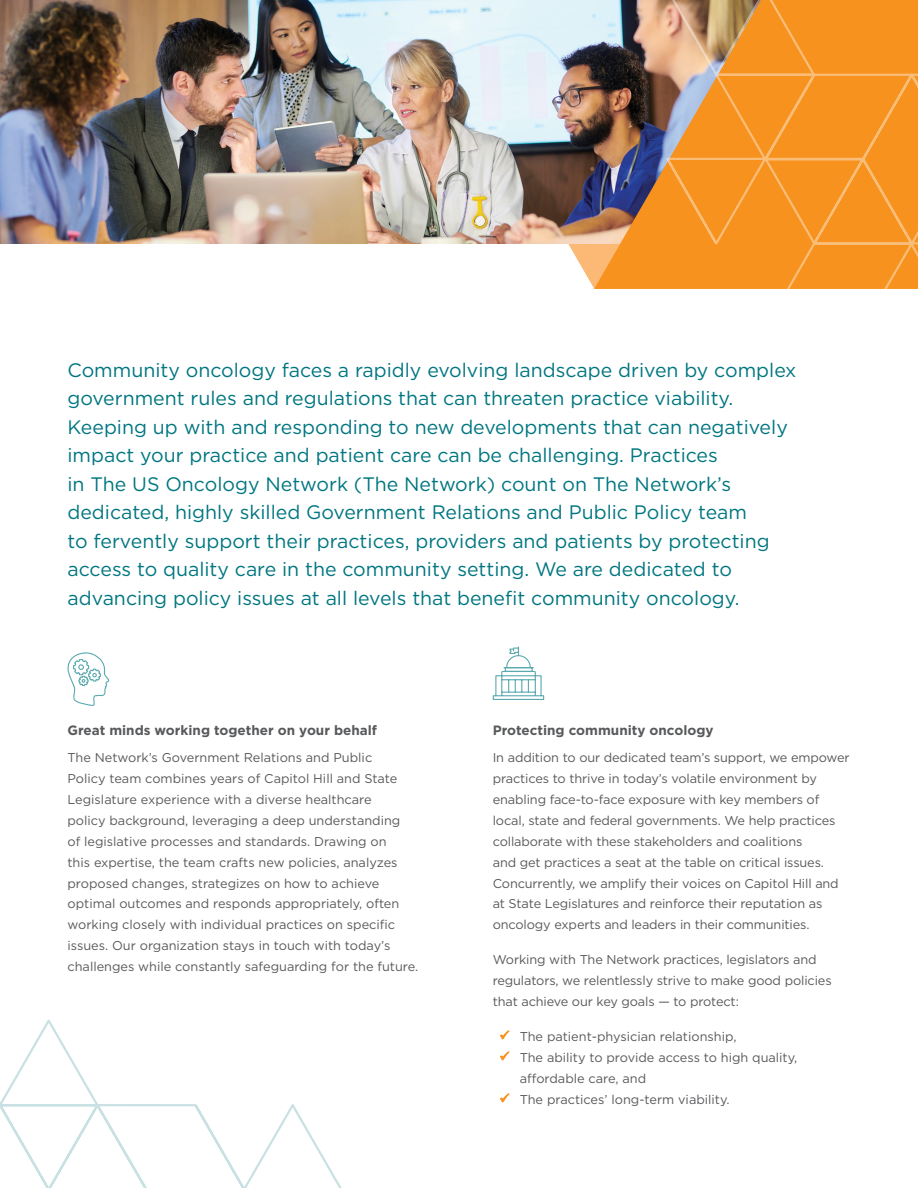
<style>
.page{position:relative;width:918px;height:1188px;background:#fff}
.page>*{position:absolute;margin:0;border:0;box-sizing:border-box;transform-origin:0 0}
.t1{font:19.5px/28.5px "Gotham";color:#007680}
.t2{font:700 13.5px "Gotham";color:#58595b}
.t3{font:12.75px/21px "Gotham";letter-spacing:-.01em;color:#58595b}
</style>
<div class="page">
<svg style="left:67px;top:652px;width:42px;height:54px"></svg>
<svg style="left:492px;top:646px;width:53px;height:54px"></svg>
<svg style="left:427px;top:243px;width:167px;height:45px"></svg>
<img style="left:0;top:0;width:594px;height:243px">
<img style="left:594px;top:0;width:70px;height:289px">
<svg style="left:664px;top:0;width:254px;height:289px;background:#f0962f"></svg>
<svg style="left:0;top:1019px;width:342px;height:169px"></svg>
<p class="t1" style="left:68px;top:355px;width:731px">Community oncology faces a rapidly evolving landscape driven by complex government rules and regulations that can threaten practice viability.<br>Keeping up with and responding to new developments that can negatively impact your practice and patient care can be challenging. Practices<br>in The US Oncology Network (The Network) count on The Network’s dedicated, highly skilled Government Relations and Public Policy team<br>to fervently support their practices, providers and patients by protecting access to quality care in the community setting. We are dedicated to advancing policy issues at all levels that benefit community oncology.</p>
<p class="t2" style="left:68px;top:721px;width:311px">Great minds working together on your behalf</p>
<p class="t3" style="left:68px;top:746px;width:352px">The Network’s Government Relations and Public<br>Policy team combines years of Capitol Hill and State Legislature experience with a diverse healthcare<br>policy background, leveraging a deep understanding<br>of legislative processes and standards. Drawing on<br>this expertise, the team crafts new policies, analyzes proposed changes, strategizes on how to achieve optimal outcomes and responds appropriately, often working closely with individual practices on specific issues. Our organization stays in touch with today’s challenges while constantly safeguarding for the future.</p>
<p class="t2" style="left:493px;top:721px;width:222px">Protecting community oncology</p>
<p class="t3" style="left:493px;top:746px;width:358px">In addition to our dedicated team’s support, we empower practices to thrive in today’s volatile environment by enabling face-to-face exposure with key members of local, state and federal governments. We help practices collaborate with these stakeholders and coalitions<br>and get practices a seat at the table on critical issues.<br>Concurrently, we amplify their voices on Capitol Hill and at State Legislatures and reinforce their reputation as oncology experts and leaders in their communities.</p>
<p class="t3" style="left:493px;top:949px;width:340px">Working with The Network practices, legislators and regulators, we relentlessly strive to make good policies that achieve our key goals — to protect:</p>
<p class="t3" style="left:520px;top:1025px;width:279px">The patient-physician relationship,<br>The ability to provide access to high quality, affordable care, and<br>The practices’ long-term viability.</p>
</div>
